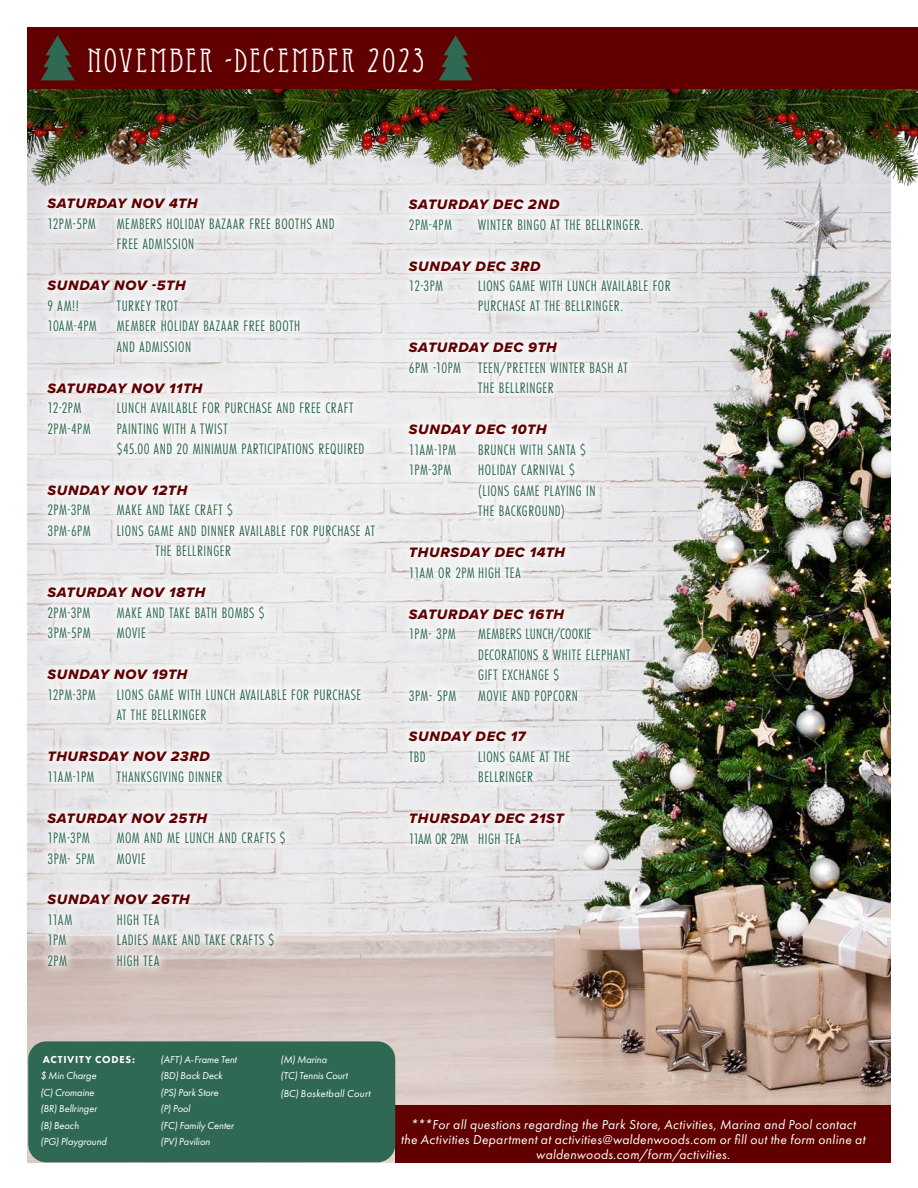
<style>
.page{position:relative;width:918px;height:1188px;background:#fff}
.page>*{position:absolute;margin:0;border:0;box-sizing:border-box;transform-origin:0 0}
.t1{font:33px "Eccentric Std";letter-spacing:.065em;color:#fff}
.t2{font:15.75px/20.5px "Futura PT Cond";letter-spacing:.035em;color:#2f6953}
.t3{font:15.75px "Futura PT Cond";letter-spacing:.015em;color:#2f6953}
.t4{font:14.1px "Proxima Nova Extrabld It";letter-spacing:.045em;color:#610000}
.t5{font:italic 13.5px/15px "Futura PT";letter-spacing:.02em;color:#fff;text-align:center}
.t6{font:italic 10.5px "Futura PT";letter-spacing:-.01em;color:#fff}
.t7{font:italic 10.5px "Futura PT";letter-spacing:.02em;color:#fff}
.t8{font:800 10.5px "Futura PT";letter-spacing:.07em;color:#fff}
</style>
<div class="page">
<img style="left:27px;top:216px;width:864px;height:946px">
<img style="left:27px;top:89px;width:891px;height:127px">
<div style="left:37px;top:188px;width:643px;height:788px;background:#fff;opacity:.74"></div>
<div style="left:395px;top:1105px;width:496px;height:57px;background:#610000"></div>
<div style="left:27px;top:27px;width:891px;height:62px;background:#610000"></div>
<svg style="left:439px;top:35px;width:34px;height:45px"></svg>
<svg style="left:41px;top:35px;width:34px;height:45px"></svg>
<div style="left:28px;top:1041px;width:367px;height:121px;background:#2f6953;border-radius:18px"></div>
<p class="t1" style="left:88px;top:41px;width:339px">NOVEMBER -DECEMBER 2023</p>
<p class="t4" style="left:48px;top:195px;width:152px">SATURDAY NOV 4TH</p>
<p class="t2" style="left:48px;top:213px;width:50px">12PM-5PM</p>
<p class="t2" style="left:117px;top:213px;width:219px">MEMBERS HOLIDAY BAZAAR FREE BOOTHS AND</p>
<p class="t2" style="left:117px;top:234px;width:79px">FREE ADMISSION</p>
<p class="t4" style="left:48px;top:277px;width:139px">SUNDAY NOV -5TH</p>
<p class="t2" style="left:48px;top:295px;width:33px">9 AM!!</p>
<p class="t2" style="left:117px;top:295px;width:63px">TURKEY TROT</p>
<p class="t2" style="left:48px;top:316px;width:51px">10AM-4PM</p>
<p class="t2" style="left:117px;top:316px;width:185px">MEMBER HOLIDAY BAZAAR FREE BOOTH</p>
<p class="t2" style="left:117px;top:336px;width:76px">AND ADMISSION</p>
<p class="t4" style="left:48px;top:379px;width:156px">SATURDAY NOV 11TH</p>
<p class="t2" style="left:48px;top:398px;width:35px">12-2PM</p>
<p class="t2" style="left:117px;top:398px;width:238px">LUNCH AVAILABLE FOR PURCHASE AND FREE CRAFT</p>
<p class="t2" style="left:48px;top:418px;width:45px">2PM-4PM</p>
<p class="t2" style="left:117px;top:418px;width:112px">PAINTING WITH A TWIST</p>
<p class="t2" style="left:117px;top:439px;width:249px">$45.00 AND 20 MINIMUM PARTICIPATIONS REQUIRED</p>
<p class="t4" style="left:48px;top:482px;width:141px">SUNDAY NOV 12TH</p>
<p class="t2" style="left:48px;top:500px;width:44px">2PM-3PM</p>
<p class="t2" style="left:117px;top:500px;width:118px">MAKE AND TAKE CRAFT $</p>
<p class="t2" style="left:48px;top:520px;width:45px">3PM-6PM</p>
<p class="t2" style="left:156px;top:520px;width:221px;text-indent:-39px">LIONS GAME AND DINNER AVAILABLE FOR PURCHASE AT<br>THE BELLRINGER</p>
<p class="t4" style="left:48px;top:584px;width:159px">SATURDAY NOV 18TH</p>
<p class="t2" style="left:48px;top:602px;width:44px">2PM-3PM</p>
<p class="t2" style="left:117px;top:602px;width:149px">MAKE AND TAKE BATH BOMBS $</p>
<p class="t2" style="left:48px;top:623px;width:45px">3PM-5PM</p>
<p class="t2" style="left:117px;top:623px;width:31px">MOVIE</p>
<p class="t4" style="left:48px;top:666px;width:141px">SUNDAY NOV 19TH</p>
<p class="t2" style="left:48px;top:684px;width:50px">12PM-3PM</p>
<p class="t2" style="left:117px;top:684px;width:246px">LIONS GAME WITH LUNCH AVAILABLE FOR PURCHASE</p>
<p class="t2" style="left:117px;top:705px;width:91px">AT THE BELLRINGER</p>
<p class="t4" style="left:48px;top:748px;width:164px">THURSDAY NOV 23RD</p>
<p class="t2" style="left:48px;top:766px;width:48px">11AM-1PM</p>
<p class="t2" style="left:117px;top:766px;width:107px">THANKSGIVING DINNER</p>
<p class="t4" style="left:48px;top:809px;width:161px">SATURDAY NOV 25TH</p>
<p class="t2" style="left:48px;top:828px;width:44px">1PM-3PM</p>
<p class="t2" style="left:117px;top:828px;width:170px">MOM AND ME LUNCH AND CRAFTS $</p>
<p class="t2" style="left:48px;top:848px;width:49px">3PM- 5PM</p>
<p class="t2" style="left:117px;top:848px;width:31px">MOVIE</p>
<p class="t4" style="left:48px;top:891px;width:144px">SUNDAY NOV 26TH</p>
<p class="t2" style="left:48px;top:909px;width:26px">11AM</p>
<p class="t2" style="left:117px;top:909px;width:44px">HIGH TEA</p>
<p class="t2" style="left:48px;top:930px;width:20px">1PM</p>
<p class="t2" style="left:117px;top:930px;width:159px">LADIES MAKE AND TAKE CRAFTS $</p>
<p class="t2" style="left:48px;top:950px;width:21px">2PM</p>
<p class="t2" style="left:117px;top:950px;width:44px">HIGH TEA</p>
<p class="t4" style="left:409px;top:196px;width:152px">SATURDAY DEC 2ND</p>
<p class="t2" style="left:409px;top:214px;width:45px">2PM-4PM</p>
<p class="t2" style="left:478px;top:214px;width:167px">WINTER BINGO AT THE BELLRINGER.</p>
<p class="t4" style="left:409px;top:257px;width:133px">SUNDAY DEC 3RD</p>
<p class="t2" style="left:409px;top:276px;width:36px">12-3PM</p>
<p class="t2" style="left:478px;top:276px;width:194px">LIONS GAME WITH LUNCH AVAILABLE FOR</p>
<p class="t2" style="left:478px;top:296px;width:146px">PURCHASE AT THE BELLRINGER.</p>
<p class="t4" style="left:409px;top:339px;width:149px">SATURDAY DEC 9TH</p>
<p class="t2" style="left:409px;top:357px;width:220px">6PM -10PM TEEN/PRETEEN WINTER BASH AT</p>
<p class="t2" style="left:478px;top:378px;width:77px">THE BELLRINGER</p>
<p class="t4" style="left:409px;top:421px;width:139px">SUNDAY DEC 10TH</p>
<p class="t2" style="left:409px;top:439px;width:48px">11AM-1PM</p>
<p class="t2" style="left:478px;top:439px;width:109px">BRUNCH WITH SANTA $</p>
<p class="t2" style="left:409px;top:460px;width:44px">1PM-3PM</p>
<p class="t2" style="left:478px;top:460px;width:98px">HOLIDAY CARNIVAL $</p>
<p class="t2" style="left:478px;top:480px;width:119px">(LIONS GAME PLAYING IN</p>
<p class="t2" style="left:478px;top:501px;width:88px">THE BACKGROUND)</p>
<p class="t4" style="left:409px;top:544px;width:158px">THURSDAY DEC 14TH</p>
<p class="t2" style="left:409px;top:562px;width:113px">11AM OR 2PM HIGH TEA</p>
<p class="t4" style="left:409px;top:605px;width:157px">SATURDAY DEC 16TH</p>
<p class="t2" style="left:409px;top:624px;width:48px">1PM- 3PM</p>
<p class="t3" style="left:478px;top:625px;width:115px">MEMBERS LUNCH/COOKIE</p>
<p class="t2" style="left:478px;top:644px;width:154px">DECORATIONS &amp; WHITE ELEPHANT</p>
<p class="t2" style="left:478px;top:665px;width:83px">GIFT EXCHANGE $</p>
<p class="t2" style="left:409px;top:685px;width:49px">3PM- 5PM</p>
<p class="t2" style="left:478px;top:685px;width:101px">MOVIE AND POPCORN</p>
<p class="t4" style="left:409px;top:728px;width:118px">SUNDAY DEC 17</p>
<p class="t2" style="left:409px;top:746px;width:18px">TBD</p>
<p class="t2" style="left:478px;top:746px;width:93px">LIONS GAME AT THE</p>
<p class="t2" style="left:478px;top:767px;width:56px">BELLRINGER</p>
<p class="t4" style="left:409px;top:810px;width:156px">THURSDAY DEC 21ST</p>
<p class="t2" style="left:409px;top:828px;width:113px">11AM OR 2PM HIGH TEA</p>
<p class="t8" style="left:43px;top:1053px;width:94px">ACTIVITY CODES:</p>
<p class="t6" style="left:40px;top:1069px;width:57px">$ Min Charge</p>
<p class="t6" style="left:40px;top:1086px;width:55px">(C) Cromaine</p>
<p class="t6" style="left:40px;top:1102px;width:58px">(BR) Bellringer</p>
<p class="t6" style="left:40px;top:1119px;width:40px">(B) Beach</p>
<p class="t6" style="left:40px;top:1135px;width:68px">(PG) Playground</p>
<p class="t6" style="left:161px;top:1053px;width:78px">(AFT) A-Frame Tent</p>
<p class="t6" style="left:161px;top:1069px;width:64px">(BD) Back Deck</p>
<p class="t6" style="left:161px;top:1086px;width:60px">(PS) Park Store</p>
<p class="t6" style="left:161px;top:1102px;width:31px">(P) Pool</p>
<p class="t6" style="left:161px;top:1119px;width:75px">(FC) Family Center</p>
<p class="t6" style="left:161px;top:1135px;width:51px">(PV) Pavilion</p>
<p class="t6" style="left:281px;top:1053px;width:48px">(M) Marina</p>
<p class="t6" style="left:281px;top:1069px;width:69px">(TC) Tennis Court</p>
<p class="t7" style="left:281px;top:1087px;width:91px">(BC) Basketball Court</p>
<p class="t5" style="left:401px;top:1117px;width:466px">***For all questions regarding the Park Store, Activities, Marina and Pool contact the Activities Department at activities@waldenwoods.com or fill out the form online at waldenwoods.com/form/activities.</p>
</div>
